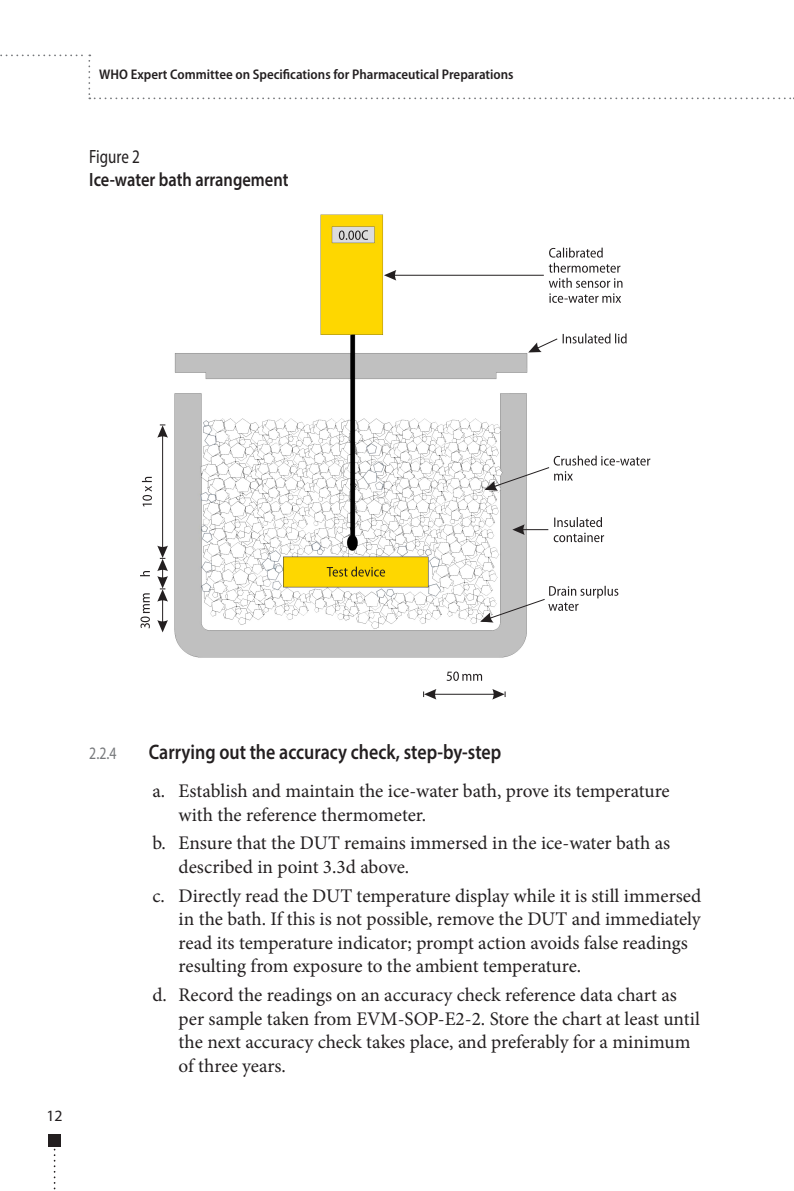
<style>
.page{position:relative;width:794px;height:1191px;background:#fff}
.page>*{position:absolute;margin:0;border:0;box-sizing:border-box;transform-origin:0 0}
.t1{font:600 21px "Myriad Pro";color:#231f20;scale:.85 1}
.t2{font:19.25px/23.6px "Minion Pro";color:#231f20}
.t3{font:600 19.25px "Myriad Pro";color:#231f20;scale:.85 1}
.t4{font:semi-condensed 19.25px "Myriad Pro";color:#231f20;scale:.85 1}
.t5{font:semi-condensed 17.5px "Myriad Pro";color:#76787b;scale:.85 1}
.t6{font:15.75px "Myriad Pro";color:#231f20}
.t7{font:600 semi-condensed 14px "Myriad Pro";color:#231f20}
</style>
<div class="page">
<div style="left:48px;top:1134px;width:13px;height:12px;background:#231f20"></div>
<svg style="left:54px;top:1146px;width:2px;height:44px"></svg>
<svg style="left:0;top:54px;width:794px;height:45px"></svg>
<img style="left:140px;top:214px;width:511px;height:486px">
<svg style="left:549px;top:248px;width:73px;height:55px"></svg>
<hr style="left:390px;top:275px;width:154px;height:1px;background:#231f20">
<svg style="left:384px;top:270px;width:12px;height:10px"></svg>
<svg style="left:484px;top:455px;width:166px;height:36px"></svg>
<svg style="left:528px;top:333px;width:98px;height:19px"></svg>
<svg style="left:480px;top:586px;width:138px;height:36px"></svg>
<svg style="left:446px;top:671px;width:36px;height:10px"></svg>
<svg style="left:553px;top:517px;width:51px;height:25px"></svg>
<hr style="left:518px;top:529px;width:30px;height:1px;background:#231f20">
<svg style="left:512px;top:524px;width:13px;height:11px"></svg>
<svg style="left:142px;top:477px;width:10px;height:29px"></svg>
<svg style="left:140px;top:571px;width:10px;height:5px"></svg>
<svg style="left:140px;top:593px;width:10px;height:35px"></svg>
<hr style="left:162px;top:431px;width:1px;height:121px;background:#231f20">
<svg style="left:157px;top:424px;width:11px;height:14px"></svg>
<hr style="left:162px;top:595px;width:1px;height:31px;background:#231f20">
<svg style="left:157px;top:620px;width:11px;height:12px"></svg>
<svg style="left:157px;top:545px;width:11px;height:56px"></svg>
<hr style="left:430px;top:694px;width:68px;height:1px;background:#231f20">
<svg style="left:423px;top:689px;width:13px;height:10px"></svg>
<svg style="left:492px;top:689px;width:13px;height:10px"></svg>
<svg style="left:327px;top:566px;width:58px;height:10px"></svg>
<svg style="left:339px;top:230px;width:29px;height:10px"></svg>
<p class="t7" style="left:99px;top:66px;width:416px">WHO Expert Committee on Specifications for Pharmaceutical Preparations</p>
<p class="t4" style="left:89px;top:145px;width:61px">Figure 2</p>
<p class="t3" style="left:89px;top:167px;width:236px">Ice-water bath arrangement</p>
<p class="t6" style="left:46px;top:1106px;width:18px">12</p>
<p class="t5" style="left:89px;top:742px;width:34px">2.2.4</p>
<p class="t1" style="left:149px;top:738px;width:416px">Carrying out the accuracy check, step-by-step</p>
<p class="t2" style="left:179px;top:779px;width:492px;text-indent:-26px">a. Establish and maintain the ice-water bath, prove its temperature with the reference thermometer.</p>
<p class="t2" style="left:179px;top:831px;width:493px;text-indent:-26px">b. Ensure that the DUT remains immersed in the ice-water bath as described in point 3.3d above.</p>
<p class="t2" style="left:179px;top:883px;width:524px;text-indent:-26px">c. Directly read the DUT temperature display while it is still immersed in the bath. If this is not possible, remove the DUT and immediately read its temperature indicator; prompt action avoids false readings resulting from exposure to the ambient temperature.</p>
<p class="t2" style="left:179px;top:983px;width:523px;text-indent:-26px">d. Record the readings on an accuracy check reference data chart as per sample taken from EVM-SOP-E2-2. Store the chart at least until the next accuracy check takes place, and preferably for a minimum of three years.</p>
</div>
